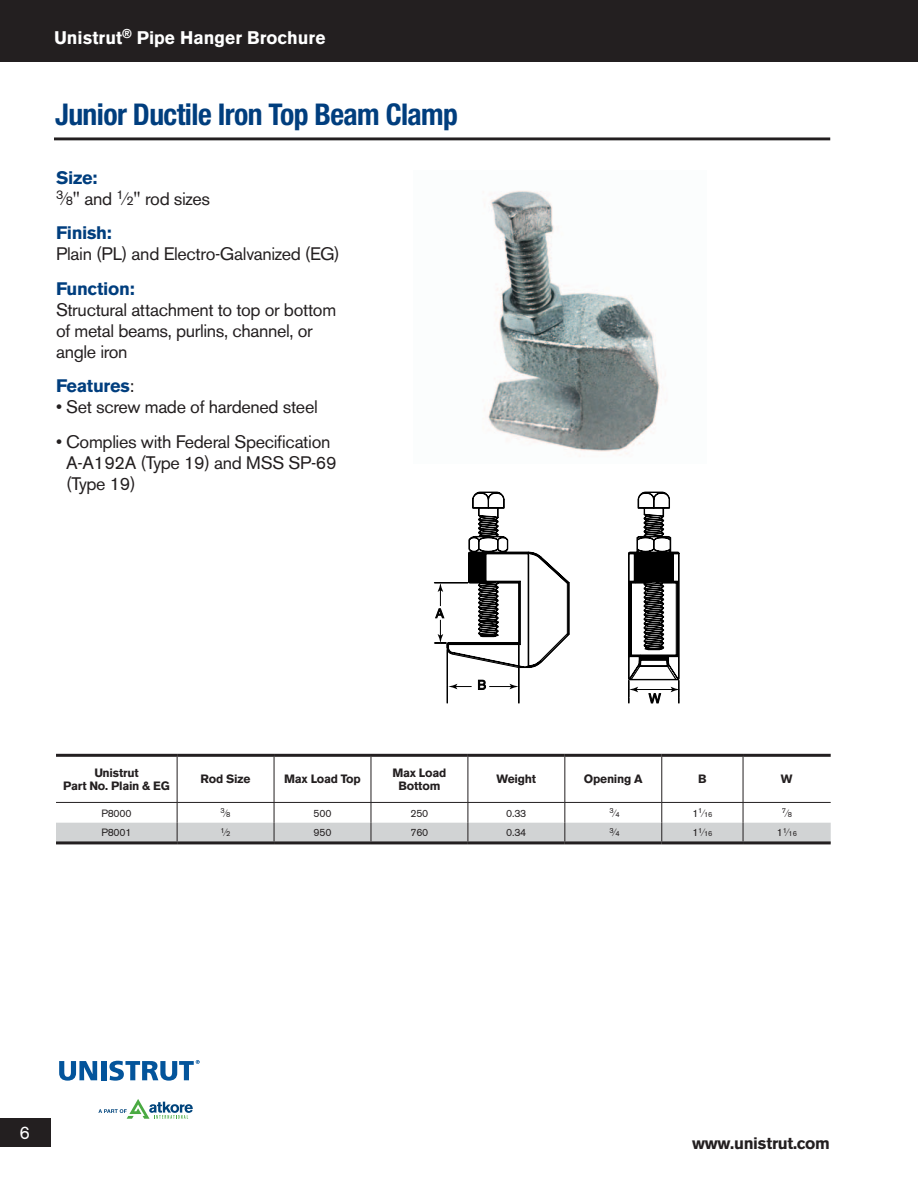
<style>
.page{position:relative;width:918px;height:1188px;background:#fff}
.page>*{position:absolute;margin:0;border:0;box-sizing:border-box;transform-origin:0 0}
.t1{font:700 condensed 30px "Helvetica Neue LT";letter-spacing:-.02em;color:#003e7e}
.t2{font:18px/21px "Akzidenz Grotesk BE";letter-spacing:-.02em;color:#231f20}
.t3{font:900 18px "Akzidenz Grotesk";color:#fff}
.t4{font:700 18px "Akzidenz Grotesk BE";letter-spacing:-.02em;color:#003e7e}
.t5{font:18px "Akzidenz Grotesk";color:#fff}
.t6{font:700 16.5px "Akzidenz Grotesk BE";letter-spacing:-.02em;color:#231f20}
.t7{font:700 12px/13.5px "Akzidenz Grotesk BE";letter-spacing:-.02em;color:#231f20;text-align:center}
.t8{font:10.5px "Akzidenz Grotesk BE";letter-spacing:-.02em;color:#231f20}
.t9{font:7.35px "Akzidenz Grotesk BE";color:#231f20}
.s1{font-weight:700;color:#003e7e}
.s2{font-size:12.6px}
.s3{font-weight:400;color:#231f20}
.s4{font-size:10.5px}
</style>
<div class="page">
<div style="left:0;top:0;width:918px;height:62px;background:#231f20"></div>
<div style="left:0;top:1118px;width:51px;height:29px;background:#231f20"></div>
<hr style="left:54px;top:137px;width:776px;height:3px;background:#231f20">
<svg style="left:59px;top:1061px;width:38px;height:20px"></svg>
<div style="left:101px;top:1061px;width:5px;height:19px;background:#03549b"></div>
<svg style="left:109px;top:1060px;width:91px;height:21px"></svg>
<svg style="left:98px;top:1099px;width:95px;height:20px"></svg>
<img style="left:484px;top:191px;width:182px;height:266px">
<svg style="left:433px;top:491px;width:137px;height:213px"></svg>
<svg style="left:628px;top:491px;width:52px;height:213px"></svg>
<hr style="left:56px;top:802px;width:121px;height:1px;background:#231f20">
<hr style="left:177px;top:802px;width:97px;height:1px;background:#231f20">
<hr style="left:274px;top:802px;width:97px;height:1px;background:#231f20">
<hr style="left:371px;top:802px;width:97px;height:1px;background:#231f20">
<hr style="left:468px;top:802px;width:97px;height:1px;background:#231f20">
<hr style="left:565px;top:802px;width:97px;height:1px;background:#231f20">
<hr style="left:662px;top:802px;width:81px;height:1px;background:#231f20">
<hr style="left:743px;top:802px;width:88px;height:1px;background:#231f20">
<svg style="left:56px;top:803px;width:775px;height:38px"></svg>
<hr style="left:56px;top:754px;width:121px;height:3px;background:#231f20">
<hr style="left:177px;top:754px;width:97px;height:3px;background:#231f20">
<hr style="left:274px;top:754px;width:97px;height:3px;background:#231f20">
<hr style="left:371px;top:754px;width:97px;height:3px;background:#231f20">
<hr style="left:468px;top:754px;width:97px;height:3px;background:#231f20">
<hr style="left:565px;top:754px;width:97px;height:3px;background:#231f20">
<hr style="left:662px;top:754px;width:81px;height:3px;background:#231f20">
<hr style="left:743px;top:754px;width:88px;height:3px;background:#231f20">
<hr style="left:177px;top:757px;width:1px;height:45px;background:#231f20">
<hr style="left:274px;top:757px;width:1px;height:45px;background:#231f20">
<hr style="left:371px;top:757px;width:1px;height:45px;background:#231f20">
<hr style="left:468px;top:757px;width:1px;height:45px;background:#231f20">
<hr style="left:565px;top:757px;width:1px;height:45px;background:#231f20">
<hr style="left:662px;top:757px;width:1px;height:45px;background:#231f20">
<hr style="left:743px;top:757px;width:1px;height:45px;background:#231f20">
<hr style="left:56px;top:841px;width:121px;height:3px;background:#231f20">
<hr style="left:177px;top:841px;width:97px;height:3px;background:#231f20">
<hr style="left:274px;top:841px;width:97px;height:3px;background:#231f20">
<hr style="left:371px;top:841px;width:97px;height:3px;background:#231f20">
<hr style="left:468px;top:841px;width:97px;height:3px;background:#231f20">
<hr style="left:565px;top:841px;width:97px;height:3px;background:#231f20">
<hr style="left:662px;top:841px;width:81px;height:3px;background:#231f20">
<hr style="left:743px;top:841px;width:88px;height:3px;background:#231f20">
<p class="t3" style="left:54px;top:27px;width:273px">Unistrut<sup>®</sup> Pipe Hanger Brochure</p>
<h1 class="t1" style="left:55px;top:96px;width:404px">Junior Ductile Iron Top Beam Clamp</h1>
<p class="t2" style="left:56px;top:167px;width:156px"><span class="s1">Size:<br></span><sup>3</sup>⁄<span class="s2">8</span>" and <sup>1</sup>⁄<span class="s2">2</span>" rod sizes</p>
<p class="t4" style="left:56px;top:223px;width:57px">Finish:</p>
<p class="t2" style="left:56px;top:244px;width:285px">Plain (PL) and Electro-Galvanized (EG)</p>
<p class="t4" style="left:56px;top:278px;width:80px">Function:</p>
<p class="t2" style="left:56px;top:299px;width:282px">Structural attachment to top or bottom of metal beams, purlins, channel, or angle iron</p>
<p class="t4" style="left:56px;top:376px;width:80px">Features<span class="s3">:</span></p>
<p class="t2" style="left:56px;top:397px;width:263px">• Set screw made of hardened steel</p>
<p class="t2" style="left:66px;top:431px;width:272px;text-indent:-10px">• Complies with Federal Specification<br>A-A192A (Type 19) and MSS SP-69 (Type 19)</p>
<p class="t7" style="left:63px;top:766px;width:108px">Unistrut<br>Part No. Plain &amp; EG</p>
<p class="t7" style="left:201px;top:773px;width:51px">Rod Size</p>
<p class="t7" style="left:284px;top:773px;width:78px">Max Load Top</p>
<p class="t7" style="left:392px;top:766px;width:55px">Max Load<br>Bottom</p>
<p class="t7" style="left:497px;top:773px;width:41px">Weight</p>
<p class="t7" style="left:584px;top:773px;width:60px">Opening A</p>
<p class="t7" style="left:698px;top:773px;width:10px">B</p>
<p class="t7" style="left:781px;top:773px;width:13px">W</p>
<p class="t8" style="left:101px;top:807px;width:32px">P8000</p>
<p class="t9" style="left:221px;top:808px;width:11px">3<span class="s4">⁄</span>8</p>
<p class="t8" style="left:314px;top:807px;width:19px">500</p>
<p class="t8" style="left:410px;top:807px;width:19px">250</p>
<p class="t8" style="left:506px;top:807px;width:22px">0.33</p>
<p class="t9" style="left:610px;top:808px;width:11px">3<span class="s4">⁄</span>4</p>
<p class="t9" style="left:692px;top:810px;width:22px"><span class="s4">1</span>1<span class="s4">⁄</span>16</p>
<p class="t9" style="left:782px;top:808px;width:11px">7<span class="s4">⁄</span>8</p>
<p class="t8" style="left:101px;top:826px;width:32px">P8001</p>
<p class="t9" style="left:221px;top:827px;width:11px">1<span class="s4">⁄</span>2</p>
<p class="t8" style="left:314px;top:826px;width:19px">950</p>
<p class="t8" style="left:410px;top:826px;width:19px">760</p>
<p class="t8" style="left:506px;top:826px;width:22px">0.34</p>
<p class="t9" style="left:610px;top:827px;width:11px">3<span class="s4">⁄</span>4</p>
<p class="t9" style="left:692px;top:829px;width:22px"><span class="s4">1</span>1<span class="s4">⁄</span>16</p>
<p class="t9" style="left:777px;top:829px;width:22px"><span class="s4">1</span>1<span class="s4">⁄</span>16</p>
<p class="t5" style="left:20px;top:1122px;width:12px">6</p>
<p class="t6" style="left:692px;top:1134px;width:139px">www.unistrut.com</p>
</div>
